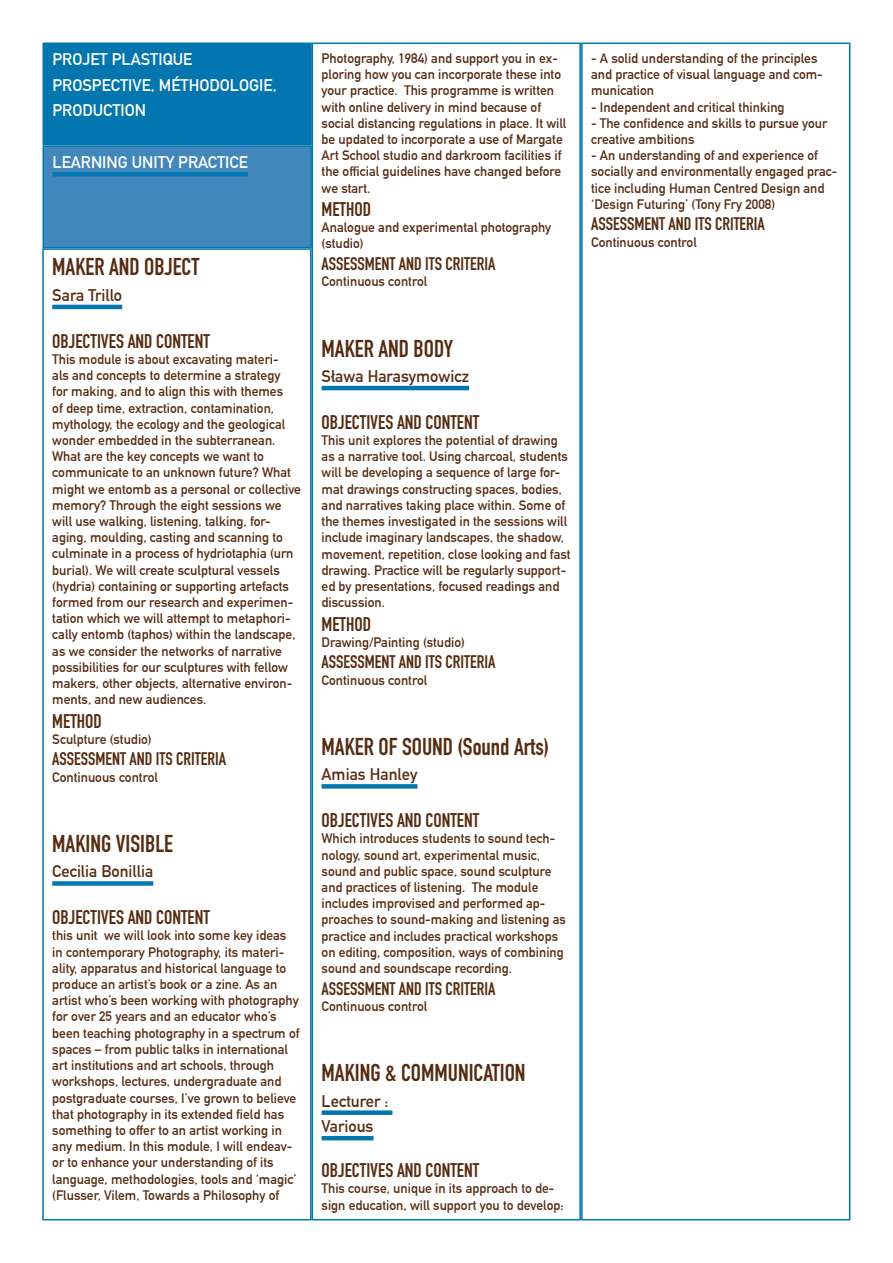
<style>
.page{position:relative;width:893px;height:1263px;background:#fff}
.page>*{position:absolute;margin:0;border:0;box-sizing:border-box;transform-origin:0 0}
.t1{font:700 24px "DIN Condensed";color:#562c11}
.Titres_détails{font:700 19.5px "DIN Condensed";color:#562c11}
.Titres_détails-2{font:700 18px "DIN Condensed";color:#562c11}
.t2{font:700 16.5px/25.5px "DIN Alternate";color:#fff}
.t3{font:700 16.5px "DIN Alternate";color:#562c11}
.Titres_détails-3{font:700 13.5px/16.2px "DIN Alternate";color:#562c11}
</style>
<div class="page">
<div style="left:43px;top:43px;width:268px;height:102px;background:#0375af"></div>
<div style="left:43px;top:146px;width:268px;height:102px;background:#4287bc"></div>
<hr style="left:53px;top:172px;width:195px;height:4px;background:#0375af">
<div style="left:43px;top:145px;width:269px;height:103px;border:2px solid #0375af"></div>
<hr style="left:52px;top:305px;width:70px;height:4px;background:#0375af">
<div style="left:52px;top:881px;width:101px;height:5px;background:#0375af"></div>
<div style="left:42px;top:248px;width:270px;height:972px;border:2px solid #0375af"></div>
<hr style="left:322px;top:386px;width:147px;height:4px;background:#0375af">
<div style="left:322px;top:784px;width:95px;height:5px;background:#0375af"></div>
<div style="left:322px;top:1110px;width:70px;height:5px;background:#0375af"></div>
<hr style="left:322px;top:1136px;width:51px;height:4px;background:#0375af">
<div style="left:312px;top:43px;width:269px;height:1177px;border:2px solid #0375af"></div>
<div style="left:581px;top:43px;width:269px;height:1177px;border:2px solid #0375af"></div>
<p class="t2" style="left:53px;top:46px;width:141px">PROJET PLASTIQUE</p>
<p class="t2" style="left:53px;top:71px;width:226px">PROSPECTIVE, MÉTHODOLOGIE,<br>PRODUCTION</p>
<p class="t2" style="left:53px;top:149px;width:197px">LEARNING UNITY PRACTICE</p>
<p class="t1" style="left:52px;top:251px;width:149px">MAKER AND OBJECT</p>
<p class="t3" style="left:52px;top:283px;width:71px">Sara Trillo</p>
<p class="Titres_détails" style="left:52px;top:328px;width:159px">OBJECTIVES AND CONTENT</p>
<p class="Titres_détails-3" style="left:52px;top:350px;width:250px">This module is about excavating materi-<br>als and concepts to determine a strategy<br>for making, and to align this with themes<br>of deep time, extraction, contamination, mythology, the ecology and the geological wonder embedded in the subterranean.<br>What are the key concepts we want to communicate to an unknown future? What might we entomb as a personal or collective memory? Through the eight sessions we will use walking, listening, talking, for&shy;aging, moulding, casting and scanning to culminate in a process of hydriotaphia (urn burial). We will create sculptural vessels (hydria) containing or supporting artefacts formed from our research and experimen&shy;tation which we will attempt to metaphori&shy;cally entomb (taphos) within the landscape, as we consider the networks of narrative possibilities for our sculptures with fellow makers, other objects, alternative environ&shy;ments, and new audiences.</p>
<p class="Titres_détails" style="left:52px;top:708px;width:51px">METHOD</p>
<p class="Titres_détails-3" style="left:52px;top:730px;width:101px">Sculpture (studio)</p>
<p class="Titres_détails-2" style="left:52px;top:747px;width:175px">ASSESSMENT AND ITS CRITERIA</p>
<p class="Titres_détails-3" style="left:52px;top:768px;width:107px">Continuous control</p>
<p class="t1" style="left:52px;top:827px;width:122px">MAKING VISIBLE</p>
<p class="t3" style="left:52px;top:859px;width:102px">Cecilia Bonillia</p>
<p class="Titres_détails" style="left:52px;top:904px;width:159px">OBJECTIVES AND CONTENT</p>
<p class="Titres_détails-3" style="left:52px;top:927px;width:249px">this unit we will look into some key ideas in contemporary Photography, its materi&shy;ality, apparatus and historical language to produce an artist’s book or a zine. As an artist who’s been working with photography for over 25 years and an educator who’s been teaching photography in a spectrum of spaces – from public talks in international art institutions and art schools, through workshops, lectures, undergraduate and postgraduate courses, I’ve grown to believe that photography in its extended field has something to offer to an artist working in any medium. In this module, I will endeav&shy;or to enhance your understanding of its language, methodologies, tools and ‘magic’ (Flusser, Vilem, Towards a Philosophy of</p>
<p class="Titres_détails-3" style="left:322px;top:49px;width:246px">Photography, 1984) and support you in ex&shy;ploring how you can incorporate these into your practice. This programme is written with online delivery in mind because of social distancing regulations in place. It will be updated to incorporate a use of Margate Art School studio and darkroom facilities if the official guidelines have changed before we start.</p>
<p class="Titres_détails" style="left:322px;top:196px;width:51px">METHOD</p>
<p class="Titres_détails-3" style="left:322px;top:218px;width:231px">Analogue and experimental photography (studio)</p>
<p class="Titres_détails-2" style="left:322px;top:252px;width:175px">ASSESSMENT AND ITS CRITERIA</p>
<p class="Titres_détails-3" style="left:322px;top:272px;width:107px">Continuous control</p>
<p class="Titres_détails-3" style="left:591px;top:49px;width:233px">- A solid understanding of the principles and practice of visual language and com&shy;munication</p>
<p class="Titres_détails-3" style="left:591px;top:98px;width:195px">- Independent and critical thinking</p>
<p class="Titres_détails-3" style="left:591px;top:114px;width:238px">- The confidence and skills to pursue your creative ambitions</p>
<p class="Titres_détails-3" style="left:591px;top:146px;width:248px">- An understanding of and experience of socially and environmentally engaged prac&shy;tice including Human Centred Design and ‘Design Futuring’ (Tony Fry 2008)</p>
<p class="Titres_détails-2" style="left:591px;top:212px;width:175px">ASSESSMENT AND ITS CRITERIA</p>
<p class="Titres_détails-3" style="left:591px;top:233px;width:107px">Continuous control</p>
<p class="t1" style="left:322px;top:332px;width:133px">MAKER AND BODY</p>
<p class="t3" style="left:322px;top:364px;width:149px">Sława Harasymowicz</p>
<p class="Titres_détails" style="left:322px;top:409px;width:159px">OBJECTIVES AND CONTENT</p>
<p class="Titres_détails-3" style="left:322px;top:431px;width:251px">This unit explores the potential of drawing as a narrative tool. Using charcoal, students will be developing a sequence of large for&shy;mat drawings constructing spaces, bodies, and narratives taking place within. Some of the themes investigated in the sessions will include imaginary landscapes, the shadow, movement, repetition, close looking and fast drawing. Practice will be regularly support&shy;ed by presentations, focused readings and discussion.</p>
<p class="Titres_détails" style="left:322px;top:610px;width:51px">METHOD</p>
<p class="Titres_détails-3" style="left:322px;top:633px;width:145px">Drawing/Painting (studio)</p>
<p class="Titres_détails-2" style="left:322px;top:650px;width:175px">ASSESSMENT AND ITS CRITERIA</p>
<p class="Titres_détails-3" style="left:322px;top:671px;width:107px">Continuous control</p>
<p class="t1" style="left:322px;top:730px;width:229px">MAKER OF SOUND (Sound Arts)</p>
<p class="t3" style="left:322px;top:762px;width:97px">Amias Hanley</p>
<p class="Titres_détails" style="left:322px;top:807px;width:159px">OBJECTIVES AND CONTENT</p>
<p class="Titres_détails-3" style="left:322px;top:830px;width:246px">Which introduces students to sound tech&shy;nology, sound art, experimental music, sound and public space, sound sculpture and practices of listening. The module includes improvised and performed ap&shy;proaches to sound-making and listening as practice and includes practical workshops on editing, composition, ways of combining sound and soundscape recording.</p>
<p class="Titres_détails-2" style="left:322px;top:976px;width:175px">ASSESSMENT AND ITS CRITERIA</p>
<p class="Titres_détails-3" style="left:322px;top:997px;width:107px">Continuous control</p>
<p class="t1" style="left:322px;top:1056px;width:205px">MAKING &amp; COMMUNICATION</p>
<p class="t3" style="left:322px;top:1088px;width:68px">Lecturer :</p>
<p class="t3" style="left:322px;top:1114px;width:53px">Various</p>
<p class="Titres_détails" style="left:322px;top:1157px;width:159px">OBJECTIVES AND CONTENT</p>
<p class="Titres_détails-3" style="left:322px;top:1179px;width:244px">This course, unique in its approach to de&shy;sign education, will support you to develop:</p>
</div>
